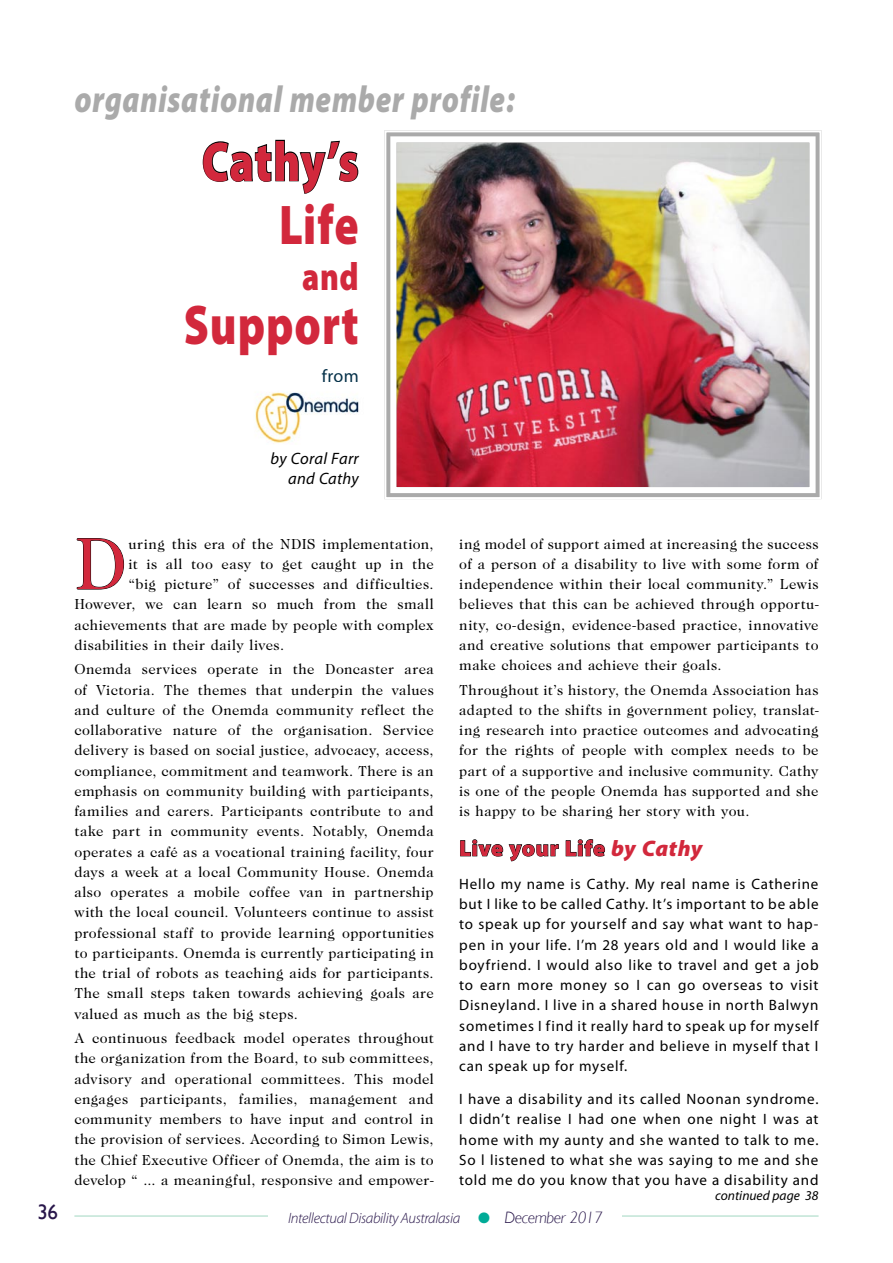
<style>
.page{position:relative;width:893px;height:1263px;background:#fff}
.page>*{position:absolute;margin:0;border:0;box-sizing:border-box;transform-origin:0 0}
.body_1{font:75.75px "Caslon";color:#d2283c}
.head_1_DkBlue{font:900 56.25px/63px "Myriad Pro";letter-spacing:.02em;color:#d2283c;text-align:right;scale:.8 1}
.head_1_DkBlue-2{font:900 39.3px "Myriad Pro";color:#d2283c;scale:.8 1}
.head_1_DkBlue-3{font:italic 900 37.5px "Myriad Pro";letter-spacing:.025em;color:#aaa;scale:.8 1}
.Header_subhead_15pt{font:900 22.5px "Myriad Pro";letter-spacing:.02em;color:#d2283c}
.t1{font:21px "Gill Sans";color:#28164a}
.header_author{font:18px "Myriad Pro";color:#053149}
.header_author-2{font:italic 16.5px/19.8px "Myriad Pro";letter-spacing:.015em;color:#000;text-align:right}
.body_1-2{font:15px/20.2px "Caslon";letter-spacing:.03em;color:#000;text-align:justify}
.Body_MPro{font:15px/20.2px "Myriad Pro";letter-spacing:.05em;color:#000;text-align:justify}
.t2{font:italic 300 15px "Myriad Pro";letter-spacing:-.025em;color:#28164a}
.Continueds{font:italic 13.5px "Myriad Pro";color:#000}
.s1{font-style:italic}
.s2{color:#00ab97}
.s3{font-family:"Gill Sans";font-size:16.5px}
</style>
<div class="page">
<hr style="left:74px;top:1215px;width:745px;height:2px;background:#c1e5d6">
<div style="left:269px;top:1208px;width:353px;height:42px;background:#fff"></div>
<svg style="left:76px;top:538px;width:48px;height:52px"></svg>
<svg style="left:460px;top:839px;width:99px;height:23px"></svg>
<svg style="left:565px;top:839px;width:40px;height:18px"></svg>
<svg style="left:202px;top:139px;width:157px;height:55px"></svg>
<img style="left:255px;top:392px;width:104px;height:51px">
<img style="left:384px;top:130px;width:438px;height:369px">
<div style="left:390px;top:136px;width:426px;height:357px;border:6px solid #fff"></div>
<p class="head_1_DkBlue-3" style="left:74px;top:78px;width:552px">organisational member profile:</p>
<p class="head_1_DkBlue" style="left:202px;top:131px;width:198px">Cathy’s<br>Life</p>
<p class="head_1_DkBlue-2" style="left:302px;top:254px;width:72px">and</p>
<p class="head_1_DkBlue" style="left:184px;top:294px;width:220px">Support</p>
<p class="header_author" style="left:322px;top:366px;width:39px">from</p>
<p class="header_author-2" style="left:271px;top:449px;width:90px">by Coral Farr and Cathy</p>
<p class="body_1" style="left:74px;top:523px;width:54px">D</p>
<p class="body_1-2" style="left:128px;top:534px;width:307px">uring this era of the NDIS implementation,</p>
<p class="body_1-2" style="left:128px;top:554px;width:307px">it is all too easy to get caught up in the</p>
<p class="body_1-2" style="left:128px;top:574px;width:307px">“big picture” of successes and difficulties.</p>
<p class="body_1-2" style="left:74px;top:595px;width:361px">However, we can learn so much from the small</p>
<p class="body_1-2" style="left:74px;top:615px;width:361px">achievements that are made by people with complex</p>
<p class="body_1-2" style="left:74px;top:635px;width:211px">disabilities in their daily lives.</p>
<p class="body_1-2" style="left:74px;top:660px;width:361px">Onemda services operate in the Doncaster area of Victoria. The themes that underpin the values and culture of the Onemda community reflect the collaborative nature of the organisation. Service delivery is based on social justice, advocacy, access, compliance, commitment and teamwork. There is an emphasis on community building with participants, families and carers. Participants contribute to and take part in community events. Notably, Onemda operates a café as a vocational training facility, four days a week at a local Community House. Onemda also operates a mobile coffee van in partnership with the local council. Volunteers continue to assist professional staff to provide learning opportunities to participants. Onemda is currently participating in the trial of robots as teaching aids for participants.<br>The small steps taken towards achieving goals are valued as much as the big steps.</p>
<p class="body_1-2" style="left:74px;top:1028px;width:361px">A continuous feedback model operates throughout the organization from the Board, to sub committees, advisory and operational committees. This model engages participants, families, management and community members to have input and control in the provision of services. According to Simon Lewis, the Chief Executive Officer of Onemda, the aim is to develop “ ... a meaningful, responsive and empower-</p>
<p class="body_1-2" style="left:459px;top:534px;width:361px">ing model of support aimed at increasing the success of a person of a disability to live with some form of independence within their local community.” Lewis believes that this can be achieved through opportu&shy;nity, co-design, evidence-based practice, innovative and creative solutions that empower participants to make choices and achieve their goals.</p>
<p class="body_1-2" style="left:459px;top:680px;width:361px">Throughout it’s history, the Onemda Association has adapted to the shifts in government policy, translat&shy;ing research into practice outcomes and advocating for the rights of people with complex needs to be part of a supportive and inclusive community. Cathy is one of the people Onemda has supported and she is happy to be sharing her story with you.</p>
<p class="Header_subhead_15pt" style="left:459px;top:835px;width:245px">Live your Life <span class="s1">by Cathy</span></p>
<p class="Body_MPro" style="left:459px;top:874px;width:361px">Hello my name is Cathy. My real name is Catherine but I like to be called Cathy. It’s important to be able to speak up for yourself and say what want to hap&shy;pen in your life. I’m 28 years old and I would like a boyfriend. I would also like to travel and get a job to earn more money so I can go overseas to visit Disneyland. I live in a shared house in north Balwyn sometimes I find it really hard to speak up for myself and I have to try harder and believe in myself that I can speak up for myself.</p>
<p class="Body_MPro" style="left:459px;top:1089px;width:361px">I have a disability and its called Noonan syndrome.<br>I didn’t realise I had one when one night I was at home with my aunty and she wanted to talk to me.<br>So l listened to what she was saying to me and she told me do you know that you have a disability and</p>
<p class="Continueds" style="left:715px;top:1188px;width:105px">continued page 38</p>
<p class="t1" style="left:38px;top:1200px;width:22px">36</p>
<p class="t2" style="left:288px;top:1210px;width:316px">Intellectual Disability Australasia <span class="s2">□</span> <span class="s3">December 2017</span></p>
</div>
